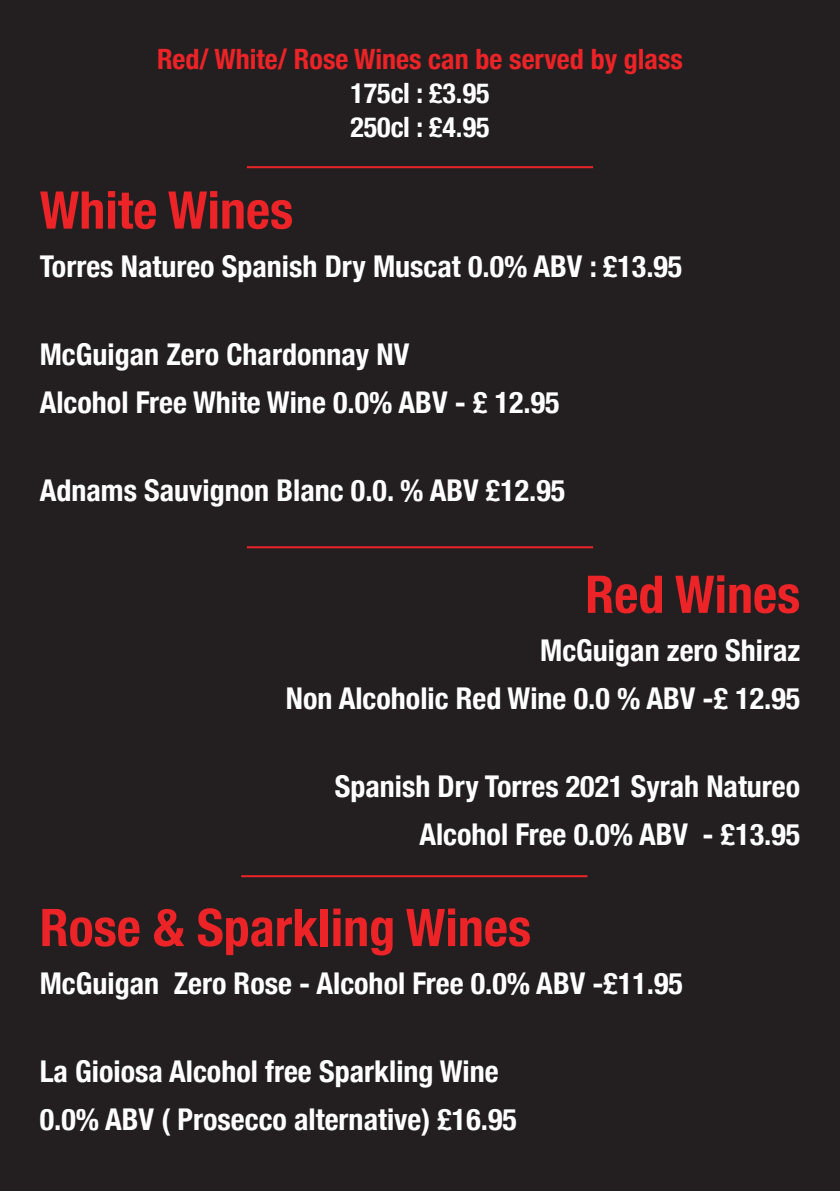
<style>
.page{position:relative;width:840px;height:1191px;background:#fff}
.page>*{position:absolute;margin:0;border:0;box-sizing:border-box;transform-origin:0 0}
.t1{font:700 condensed 52px "Helvetica Neue";color:#ec2327}
.t2{font:700 condensed 30px "Helvetica Neue";color:#fff}
.t3{font:700 condensed 28px "Helvetica Neue";color:#ec2327}
.t4{font:700 condensed 28px "Helvetica Neue";color:#fff}
</style>
<div class="page">
<div style="left:0;top:0;width:839px;height:1191px;background:#231f20"></div>
<hr style="left:247px;top:546px;width:345px;height:2px;background:#ec2327">
<hr style="left:241px;top:875px;width:346px;height:2px;background:#ec2327">
<hr style="left:247px;top:166px;width:345px;height:2px;background:#ec2327">
<p class="t3" style="left:157px;top:36px;width:527px">Red/ White/ Rose Wines can be served by glass</p>
<p class="t4" style="left:350px;top:70px;width:141px">175cl : £3.95</p>
<p class="t4" style="left:350px;top:103px;width:141px">250cl : £4.95</p>
<p class="t1" style="left:40px;top:167px;width:255px">White Wines</p>
<p class="t2" style="left:40px;top:241px;width:643px">Torres Natureo Spanish Dry Muscat 0.0% ABV : £13.95</p>
<p class="t2" style="left:40px;top:329px;width:371px">McGuigan Zero Chardonnay NV</p>
<p class="t2" style="left:40px;top:377px;width:521px">Alcohol Free White Wine 0.0% ABV - £ 12.95</p>
<p class="t2" style="left:40px;top:465px;width:526px">Adnams Sauvignon Blanc 0.0. % ABV £12.95</p>
<p class="t1" style="left:585px;top:551px;width:216px">Red Wines</p>
<p class="t2" style="left:540px;top:625px;width:261px">McGuigan zero Shiraz</p>
<p class="t2" style="left:286px;top:673px;width:515px">Non Alcoholic Red Wine 0.0 % ABV -£ 12.95</p>
<p class="t2" style="left:334px;top:761px;width:466px">Spanish Dry Torres 2021 Syrah Natureo</p>
<p class="t2" style="left:419px;top:809px;width:382px">Alcohol Free 0.0% ABV - £13.95</p>
<p class="t1" style="left:40px;top:884px;width:492px">Rose &amp; Sparkling Wines</p>
<p class="t2" style="left:40px;top:958px;width:644px">McGuigan Zero Rose - Alcohol Free 0.0% ABV -£11.95</p>
<p class="t2" style="left:40px;top:1046px;width:460px">La Gioiosa Alcohol free Sparkling Wine</p>
<p class="t2" style="left:40px;top:1094px;width:478px">0.0% ABV ( Prosecco alternative) £16.95</p>
</div>
